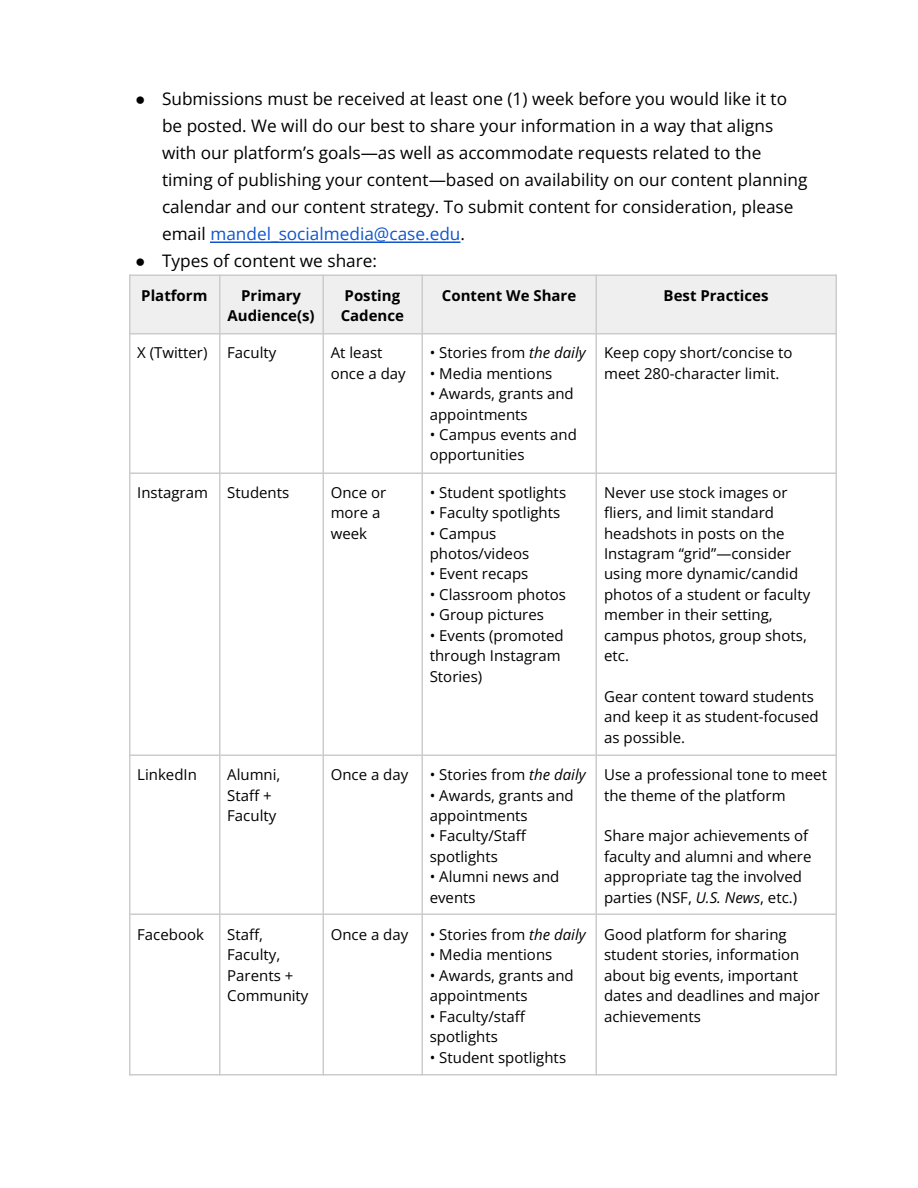
<style>
.page{position:relative;width:918px;height:1188px;background:#fff}
.page>*{position:absolute;margin:0;border:0;box-sizing:border-box;transform-origin:0 0}
.t1{font:17.25px/27px "Open Sans";color:#000}
.t2{font:15px/20.4px "Open Sans";color:#000}
.t3{font:700 15px/20.4px "Open Sans";color:#000;text-align:center}
.s1{font-family:"Arial"}
.s2{color:#15c}
.s3{font-style:italic}
</style>
<div class="page">
<div style="left:129px;top:276px;width:90px;height:57px;background:#efefef"></div>
<div style="left:219px;top:276px;width:104px;height:57px;background:#efefef"></div>
<div style="left:323px;top:276px;width:99px;height:57px;background:#efefef"></div>
<div style="left:422px;top:276px;width:174px;height:57px;background:#efefef"></div>
<div style="left:596px;top:276px;width:240px;height:57px;background:#efefef"></div>
<hr style="left:210px;top:241px;width:251px;height:2px;background:#15c">
<hr style="left:129px;top:275px;width:2px;height:801px;background:#ccc">
<hr style="left:219px;top:275px;width:2px;height:801px;background:#ccc">
<hr style="left:322px;top:275px;width:2px;height:801px;background:#ccc">
<hr style="left:422px;top:275px;width:1px;height:801px;background:#ccc">
<hr style="left:595px;top:275px;width:2px;height:801px;background:#ccc">
<hr style="left:835px;top:275px;width:2px;height:801px;background:#ccc">
<hr style="left:129px;top:275px;width:708px;height:1px;background:#ccc">
<hr style="left:129px;top:333px;width:708px;height:2px;background:#ccc">
<hr style="left:129px;top:473px;width:708px;height:1px;background:#ccc">
<hr style="left:129px;top:755px;width:708px;height:1px;background:#ccc">
<hr style="left:129px;top:914px;width:708px;height:1px;background:#ccc">
<hr style="left:129px;top:1074px;width:708px;height:2px;background:#ccc">
<p class="t1" style="left:162px;top:85px;width:647px;text-indent:-27px"><span class="s1">●</span> Submissions must be received at least one (1) week before you would like it to be posted. We will do our best to share your information in a way that aligns with our platform’s goals—as well as accommodate requests related to the timing of publishing your content—based on availability on our content planning calendar and our content strategy. To submit content for consideration, please email <span class="s2">mandel_socialmedia@case.edu</span>.</p>
<p class="t1" style="left:135px;top:247px;width:244px"><span class="s1">●</span> Types of content we share:</p>
<p class="t3" style="left:141px;top:285px;width:68px">Platform</p>
<p class="t3" style="left:228px;top:285px;width:89px">Primary<br>Audience(s)</p>
<p class="t3" style="left:341px;top:285px;width:65px;text-align:left">Posting<br>Cadence</p>
<p class="t3" style="left:442px;top:285px;width:136px">Content We Share</p>
<p class="t3" style="left:664px;top:285px;width:106px">Best Practices</p>
<p class="t2" style="left:137px;top:342px;width:72px">X (Twitter)</p>
<p class="t2" style="left:227px;top:342px;width:51px">Faculty</p>
<p class="t2" style="left:331px;top:342px;width:76px">At least once a day</p>
<p class="t2" style="left:430px;top:342px;width:158px">• Stories from <span class="s3">the daily</span></p>
<p class="t2" style="left:604px;top:342px;width:190px">Keep copy short/concise to meet 280-character limit.</p>
<p class="t2" style="left:430px;top:363px;width:124px">• Media mentions</p>
<p class="t2" style="left:430px;top:383px;width:146px">• Awards, grants and appointments</p>
<p class="t2" style="left:430px;top:424px;width:149px">• Campus events and opportunities</p>
<p class="t2" style="left:137px;top:482px;width:72px">Instagram</p>
<p class="t2" style="left:227px;top:482px;width:64px">Students</p>
<p class="t2" style="left:331px;top:482px;width:57px">Once or more a week</p>
<p class="t2" style="left:430px;top:482px;width:138px">• Student spotlights</p>
<p class="t2" style="left:430px;top:502px;width:132px">• Faculty spotlights</p>
<p class="t2" style="left:430px;top:523px;width:101px">• Campus photos/videos</p>
<p class="t2" style="left:430px;top:563px;width:100px">• Event recaps</p>
<p class="t2" style="left:430px;top:584px;width:138px">• Classroom photos</p>
<p class="t2" style="left:430px;top:604px;width:116px">• Group pictures</p>
<p class="t2" style="left:430px;top:625px;width:135px">• Events (promoted through Instagram<br>Stories)</p>
<p class="t2" style="left:137px;top:764px;width:61px">LinkedIn</p>
<p class="t2" style="left:227px;top:764px;width:55px">Alumni,<br>Staff +<br>Faculty</p>
<p class="t2" style="left:331px;top:764px;width:79px">Once a day</p>
<p class="t2" style="left:430px;top:764px;width:158px">• Stories from <span class="s3">the daily</span></p>
<p class="t2" style="left:430px;top:785px;width:146px">• Awards, grants and appointments</p>
<p class="t2" style="left:430px;top:825px;width:93px">• Faculty/Staff spotlights</p>
<p class="t2" style="left:430px;top:866px;width:131px">• Alumni news and events</p>
<p class="t2" style="left:137px;top:924px;width:68px">Facebook</p>
<p class="t2" style="left:227px;top:924px;width:83px">Staff,<br>Faculty,<br>Parents +<br>Community</p>
<p class="t2" style="left:331px;top:924px;width:79px">Once a day</p>
<p class="t2" style="left:430px;top:924px;width:158px">• Stories from <span class="s3">the daily</span></p>
<p class="t2" style="left:430px;top:944px;width:124px">• Media mentions</p>
<p class="t2" style="left:430px;top:965px;width:146px">• Awards, grants and appointments</p>
<p class="t2" style="left:430px;top:1006px;width:92px">• Faculty/staff spotlights</p>
<p class="t2" style="left:430px;top:1047px;width:138px">• Student spotlights</p>
<p class="t2" style="left:604px;top:482px;width:208px">Never use stock images or fliers, and limit standard headshots in posts on the<br>Instagram “grid”—consider using more dynamic/candid photos of a student or faculty member in their setting, campus photos, group shots, etc.</p>
<p class="t2" style="left:604px;top:686px;width:216px">Gear content toward students and keep it as student-focused as possible.</p>
<p class="t2" style="left:604px;top:764px;width:224px">Use a professional tone to meet the theme of the platform</p>
<p class="t2" style="left:604px;top:825px;width:209px">Share major achievements of faculty and alumni and where appropriate tag the involved parties (NSF, <span class="s3">U.S. News</span>, etc.)</p>
<p class="t2" style="left:604px;top:924px;width:217px">Good platform for sharing student stories, information about big events, important dates and deadlines and major achievements</p>
</div>
